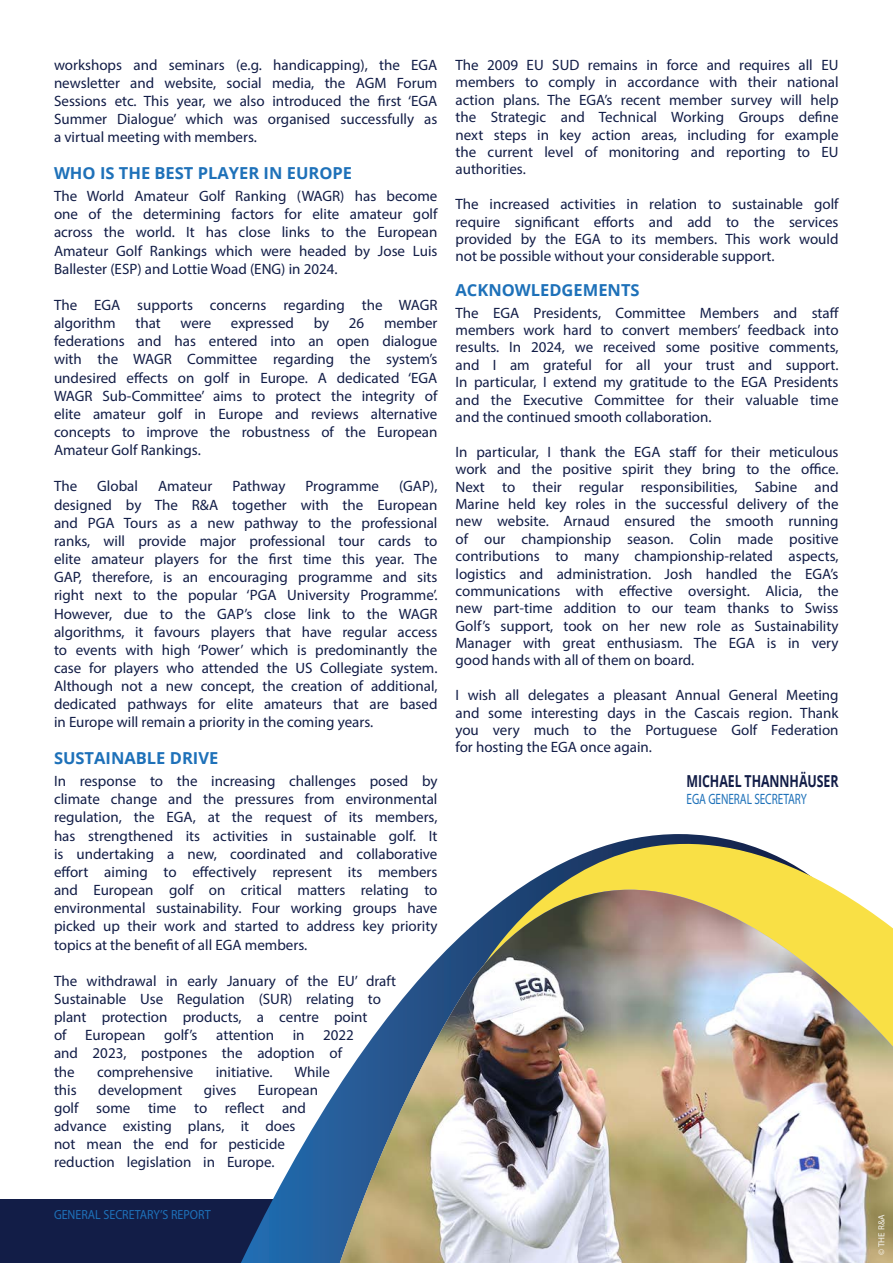
<style>
.page{position:relative;width:893px;height:1263px;background:#fff}
.page>*{position:absolute;margin:0;border:0;box-sizing:border-box;transform-origin:0 0}
.Body_Copy{font:700 16.5px "Open Sans";color:#1e71b9}
.t1{font:700 16.5px "Open Sans";letter-spacing:-.005em;color:#121d47;scale:.75 1}
.Body_Copy-2{font:15px/18.1px "Myriad Pro";color:#121d47;text-align:justify}
.t2{font:15px "Myriad Pro";letter-spacing:-.005em;color:#1e71b9;scale:.75 1}
.TITRE_TABLE_DES_MATIERES_2020{font:13.2px "Myriad Pro";color:#1e71b9;scale:.91 1}
.t3{font:9px "Myriad Pro";color:#fff}
</style>
<div class="page">
<div style="left:0;top:1199px;width:893px;height:64px;background:#121d47"></div>
<svg style="left:241px;top:1091px;width:95px;height:172px"></svg>
<svg style="left:336px;top:834px;width:501px;height:429px"></svg>
<img style="left:340px;top:890px;width:553px;height:373px">
<p class="Body_Copy-2" style="left:54px;top:56px;width:385px">workshops and seminars (e.g. handicapping), the EGA newsletter and website, social media, the AGM Forum Sessions etc. This year, we also introduced the first ‘EGA Summer Dialogue’ which was organised successfully as a virtual meeting with members.</p>
<p class="Body_Copy" style="left:54px;top:161px;width:300px">WHO IS THE BEST PLAYER IN EUROPE</p>
<p class="Body_Copy-2" style="left:54px;top:187px;width:385px">The World Amateur Golf Ranking (WAGR) has become one of the determining factors for elite amateur golf across the world. It has close links to the European Amateur Golf Rankings which were headed by Jose Luis Ballester (ESP) and Lottie Woad (ENG) in 2024.</p>
<p class="Body_Copy-2" style="left:54px;top:296px;width:385px">The EGA supports concerns regarding the WAGR algorithm</p>
<p class="Body_Copy-2" style="left:54px;top:314px;width:385px;text-indent:330px">member federations and has entered into an open dialogue with the WAGR Committee regarding the system’s undesired effects on golf in Europe. A dedicated ‘EGA WAGR Sub-Committee’ aims to protect the integrity of elite amateur golf in Europe and reviews alternative concepts to improve the robustness of the European Amateur Golf Rankings.</p>
<p class="Body_Copy-2" style="left:54px;top:477px;width:25px">The</p>
<p class="Body_Copy-2" style="left:97px;top:477px;width:42px">Global</p>
<p class="Body_Copy-2" style="left:158px;top:477px;width:56px">Amateur</p>
<p class="Body_Copy-2" style="left:232px;top:477px;width:55px">Pathway</p>
<p class="Body_Copy-2" style="left:306px;top:477px;width:75px">Programme</p>
<p class="Body_Copy-2" style="left:135px;top:314px;width:27px">that</p>
<p class="Body_Copy-2" style="left:181px;top:314px;width:32px">were</p>
<p class="Body_Copy-2" style="left:231px;top:314px;width:65px">expressed</p>
<p class="Body_Copy-2" style="left:314px;top:314px;width:17px">by</p>
<p class="Body_Copy-2" style="left:349px;top:314px;width:17px">26</p>
<p class="Body_Copy-2" style="left:54px;top:477px;width:385px;text-indent:345px">(GAP), designed by The R&amp;A together with the European and PGA Tours as a new pathway to the professional ranks, will provide major professional tour cards to elite amateur players for the first time this year. The GAP, therefore, is an encouraging programme and sits right next to the popular ‘PGA University Programme’.<br>However, due to the GAP’s close link to the WAGR algorithms, it favours players that have regular access to events with high ‘Power’ which is predominantly the case for players who attended the US Collegiate system.<br>Although not a new concept, the creation of additional, dedicated pathways for elite amateurs that are based in Europe will remain a priority in the coming years.</p>
<p class="Body_Copy" style="left:54px;top:746px;width:166px">SUSTAINABLE DRIVE</p>
<p class="Body_Copy-2" style="left:54px;top:772px;width:385px">In response to the increasing challenges posed by climate change and the pressures from environmental regulation, the EGA, at the request of its members, has strengthened its activities in sustainable golf. It is undertaking a new, coordinated and collaborative effort aiming to effectively represent its members and European golf on critical matters relating to environmental sustainability. Four working groups have picked up their work and started to address key priority topics at the benefit of all EGA members.</p>
<p class="Body_Copy-2" style="left:54px;top:971px;width:344px;text-align:left">The withdrawal in early January of the EU’ draft Sustainable Use Regulation (SUR) relating to plant protection products, a centre point<br>of European golf’s attention in 2022<br>and 2023, postpones the adoption of<br>the</p>
<p class="Body_Copy-2" style="left:97px;top:1062px;width:98px">comprehensive</p>
<p class="Body_Copy-2" style="left:216px;top:1062px;width:58px">initiative.</p>
<p class="Body_Copy-2" style="left:294px;top:1062px;width:37px">While</p>
<p class="Body_Copy-2" style="left:54px;top:1080px;width:24px">this</p>
<p class="Body_Copy-2" style="left:98px;top:1080px;width:86px">development</p>
<p class="Body_Copy-2" style="left:204px;top:1080px;width:34px">gives</p>
<p class="Body_Copy-2" style="left:54px;top:1080px;width:265px;text-align:left;text-indent:204px">European golf some time to reflect and advance existing plans, it does not mean the end for pesticide reduction legislation in Europe.</p>
<p class="TITRE_TABLE_DES_MATIERES_2020" style="left:54px;top:1206px;width:174px">GENERAL SECRETARY’S REPORT</p>
<p class="Body_Copy-2" style="left:455px;top:56px;width:385px;line-height:17.4px">The 2009 EU SUD remains in force and requires all EU members to comply in accordance with their national action plans. The EGA’s recent member survey will help the Strategic and Technical Working Groups define next steps in key action areas, including for example the current level of monitoring and reporting to EU authorities.</p>
<p class="Body_Copy-2" style="left:455px;top:195px;width:385px;line-height:17.4px">The increased activities in relation to sustainable golf require significant efforts and add to the services provided by the EGA to its members. This work would not be possible without your considerable support.</p>
<p class="Body_Copy" style="left:455px;top:278px;width:186px">ACKNOWLEDGEMENTS</p>
<p class="Body_Copy-2" style="left:455px;top:304px;width:385px;line-height:17.4px">The EGA Presidents, Committee Members and staff members work hard to convert members’ feedback into results. In 2024, we received some positive comments, and I am grateful for all your trust and support.<br>In particular, I extend my gratitude to the EGA Presidents and the Executive Committee for their valuable time and the continued smooth collaboration.</p>
<p class="Body_Copy-2" style="left:455px;top:443px;width:385px;line-height:17.4px">In particular, I thank the EGA staff for their meticulous work and the positive spirit they bring to the office.<br>Next to their regular responsibilities, Sabine and Marine held key roles in the successful delivery of the new website. Arnaud ensured the smooth running of our championship season. Colin made positive contributions to many championship-related aspects, logistics and administration. Josh handled the EGA’s communications with effective oversight. Alicia, the new part-time addition to our team thanks to Swiss Golf’s support, took on her new role as Sustainability Manager with great enthusiasm. The EGA is in very good hands with all of them on board.</p>
<p class="Body_Copy-2" style="left:455px;top:686px;width:385px;line-height:17.4px">I wish all delegates a pleasant Annual General Meeting and some interesting days in the Cascais region. Thank you very much to the Portuguese Golf Federation for hosting the EGA once again.</p>
<p class="t1" style="left:686px;top:769px;width:204px">MICHAEL THANNHÄUSER</p>
<p class="t2" style="left:686px;top:790px;width:162px">EGA GENERAL SECRETARY</p>
<p class="t3" style="left:876px;top:1254px;width:42px;rotate:-90deg">© THE R&amp;A</p>
</div>
